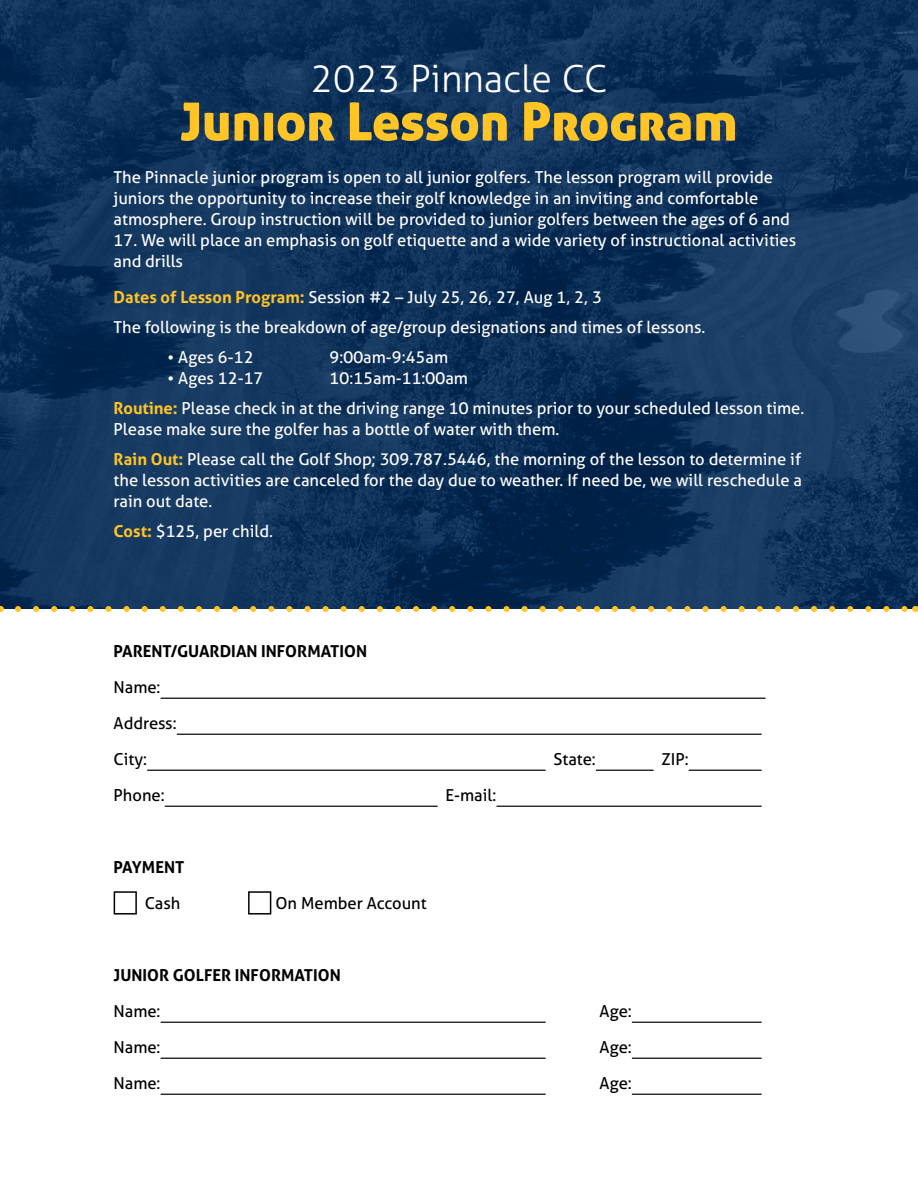
<style>
.page{position:relative;width:918px;height:1188px;background:#fff}
.page>*{position:absolute;margin:0;border:0;box-sizing:border-box;transform-origin:0 0}
.t1{font:52.5px "Aller Display";color:#ffc425}
.t2{font:300 37.5px "Aller";color:#fff}
.t3{font:16.5px/21px "Aller";color:#fff}
.t4{font:16.5px/36px "Aller";color:#000}
.t5{font:700 16.5px "Aller";color:#000}
.s1{font-weight:700;color:#ffc425}
</style>
<div class="page">
<img style="left:0;top:0;width:918px;height:609px">
<hr style="left:161px;top:698px;width:605px;height:1px;background:#000">
<hr style="left:177px;top:734px;width:585px;height:1px;background:#000">
<hr style="left:147px;top:770px;width:399px;height:1px;background:#000">
<hr style="left:596px;top:770px;width:58px;height:1px;background:#000">
<hr style="left:689px;top:770px;width:73px;height:1px;background:#000">
<hr style="left:165px;top:806px;width:273px;height:1px;background:#000">
<hr style="left:497px;top:806px;width:265px;height:1px;background:#000">
<hr style="left:161px;top:1022px;width:385px;height:1px;background:#000">
<hr style="left:632px;top:1022px;width:130px;height:1px;background:#000">
<hr style="left:161px;top:1058px;width:385px;height:1px;background:#000">
<hr style="left:632px;top:1058px;width:130px;height:1px;background:#000">
<hr style="left:161px;top:1094px;width:385px;height:1px;background:#000">
<hr style="left:632px;top:1094px;width:130px;height:1px;background:#000">
<svg style="left:18px;top:606px;width:888px;height:6px"></svg>
<div style="left:114px;top:891px;width:23px;height:24px;border:2px solid #000"></div>
<div style="left:248px;top:891px;width:23px;height:24px;border:2px solid #000"></div>
<h2 class="t2" style="left:311px;top:55px;width:298px">2023 Pinnacle CC</h2>
<h1 class="t1" style="left:180px;top:88px;width:559px">Junior Lesson Program</h1>
<p class="t3" style="left:114px;top:167px;width:678px">The Pinnacle junior program is open to all junior golfers. The lesson program will provide juniors the opportunity to increase their golf knowledge in an inviting and comfortable atmosphere. Group instruction will be provided to junior golfers between the ages of 6 and</p>
<p class="t3" style="left:114px;top:230px;width:684px">17. We will place an emphasis on golf etiquette and a wide variety of instructional activities and drills</p>
<p class="t3" style="left:114px;top:282px;width:593px;line-height:30px"><span class="s1">Dates of Lesson Program:</span> Session #2 – July 25, 26, 27, Aug 1, 2, 3<br>The following is the breakdown of age/group designations and times of lessons.</p>
<p class="t3" style="left:168px;top:347px;width:88px">• Ages 6-12</p>
<p class="t3" style="left:330px;top:347px;width:120px">9:00am-9:45am</p>
<p class="t3" style="left:168px;top:368px;width:97px">• Ages 12-17</p>
<p class="t3" style="left:114px;top:363px;width:692px;line-height:30px;text-indent:216px">10:15am-11:00am<br><span class="s1">Routine:</span> Please check in at the driving range 10 minutes prior to your scheduled lesson time.</p>
<p class="t3" style="left:114px;top:414px;width:689px;line-height:30px">Please make sure the golfer has a bottle of water with them.<br><span class="s1">Rain Out:</span> Please call the Golf Shop; 309.787.5446, the morning of the lesson to determine if</p>
<p class="t3" style="left:114px;top:470px;width:690px">the lesson activities are canceled for the day due to weather. If need be, we will reschedule a rain out date.</p>
<p class="t3" style="left:114px;top:521px;width:161px"><span class="s1">Cost:</span> $125, per child.</p>
<p class="t5" style="left:114px;top:640px;width:255px">PARENT/GUARDIAN INFORMATION</p>
<p class="t4" style="left:114px;top:669px;width:65px">Name:<br>Address:<br>City:</p>
<p class="t4" style="left:114px;top:777px;width:53px">Phone:</p>
<p class="t4" style="left:445px;top:777px;width:53px">E-mail:</p>
<p class="t5" style="left:114px;top:857px;width:72px">PAYMENT</p>
<p class="t4" style="left:145px;top:885px;width:37px">Cash</p>
<p class="t4" style="left:276px;top:885px;width:153px">On Member Account</p>
<p class="t4" style="left:553px;top:741px;width:44px">State:</p>
<p class="t4" style="left:661px;top:741px;width:29px">ZIP:</p>
<p class="t5" style="left:114px;top:965px;width:229px">JUNIOR GOLFER INFORMATION</p>
<p class="t4" style="left:114px;top:993px;width:48px">Name:</p>
<p class="t4" style="left:600px;top:993px;width:34px">Age:</p>
<p class="t4" style="left:114px;top:1029px;width:48px">Name:</p>
<p class="t4" style="left:600px;top:1029px;width:34px">Age:</p>
<p class="t4" style="left:114px;top:1065px;width:48px">Name:</p>
<p class="t4" style="left:600px;top:1065px;width:34px">Age:</p>
</div>
